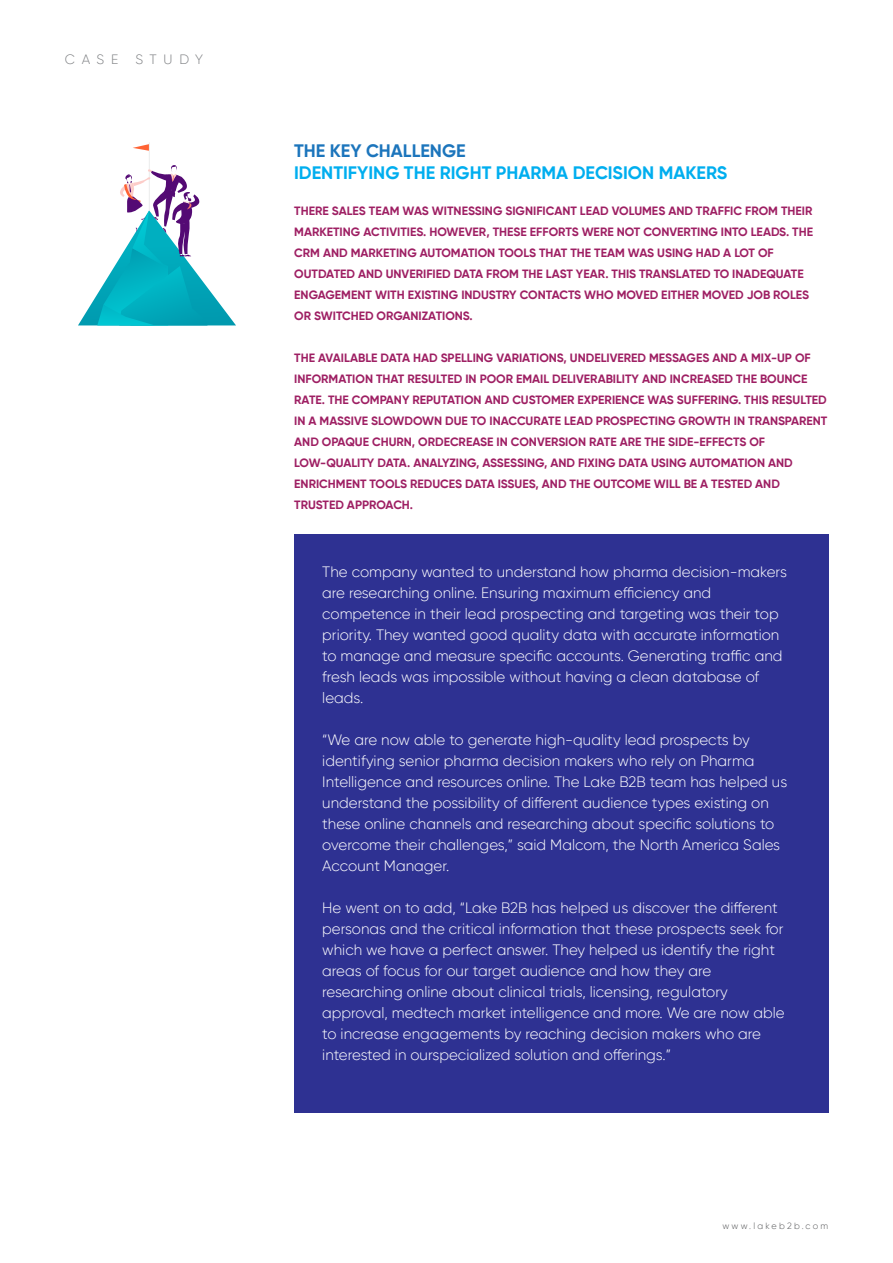
<style>
.page{position:relative;width:893px;height:1263px;background:#fff}
.page>*{position:absolute;margin:0;border:0;box-sizing:border-box;transform-origin:0 0}
.t1{font:700 18px "Gilroy";color:#00aeef}
.t2{font:700 18px "Gilroy";color:#1c75bc}
.t3{font:300 15px/21px "Gilroy";color:#fff}
.t4{font:300 13.5px "Gilroy";letter-spacing:.49em;color:#808285}
.t5{font:700 12px/21px "Gilroy";color:#9e1f63}
.t6{font:300 9px "Gilroy";letter-spacing:.25em;color:#58595b}
</style>
<div class="page">
<div style="left:294px;top:535px;width:535px;height:578px;background:#2e3192"></div>
<svg style="left:78px;top:143px;width:158px;height:182px"></svg>
<p class="t4" style="left:65px;top:51px;width:55px">CASE</p>
<p class="t4" style="left:135px;top:51px;width:69px">STUDY</p>
<p class="t2" style="left:294px;top:139px;width:173px">THE KEY CHALLENGE</p>
<p class="t1" style="left:294px;top:161px;width:435px">IDENTIFYING THE RIGHT PHARMA DECISION MAKERS</p>
<p class="t5" style="left:294px;top:200px;width:520px">THERE SALES TEAM WAS WITNESSING SIGNIFICANT LEAD VOLUMES AND TRAFFIC FROM THEIR MARKETING ACTIVITIES. HOWEVER, THESE EFFORTS WERE NOT CONVERTING INTO LEADS. THE CRM AND MARKETING AUTOMATION TOOLS THAT THE TEAM WAS USING HAD A LOT OF OUTDATED AND UNVERIFIED DATA FROM THE LAST YEAR. THIS TRANSLATED TO INADEQUATE ENGAGEMENT WITH EXISTING INDUSTRY CONTACTS WHO MOVED EITHER MOVED JOB ROLES OR SWITCHED ORGANIZATIONS.</p>
<p class="t5" style="left:294px;top:347px;width:535px">THE AVAILABLE DATA HAD SPELLING VARIATIONS, UNDELIVERED MESSAGES AND A MIX-UP OF INFORMATION THAT RESULTED IN POOR EMAIL DELIVERABILITY AND INCREASED THE BOUNCE RATE. THE COMPANY REPUTATION AND CUSTOMER EXPERIENCE WAS SUFFERING. THIS RESULTED IN A MASSIVE SLOWDOWN DUE TO INACCURATE LEAD PROSPECTING GROWTH IN TRANSPARENT AND OPAQUE CHURN, ORDECREASE IN CONVERSION RATE ARE THE SIDE-EFFECTS OF LOW-QUALITY DATA. ANALYZING, ASSESSING, AND FIXING DATA USING AUTOMATION AND ENRICHMENT TOOLS REDUCES DATA ISSUES, AND THE OUTCOME WILL BE A TESTED AND TRUSTED APPROACH.</p>
<p class="t3" style="left:322px;top:561px;width:466px">The company wanted to understand how pharma decision-makers are researching online. Ensuring maximum efficiency and competence in their lead prospecting and targeting was their top priority. They wanted good quality data with accurate information to manage and measure specific accounts. Generating traffic and fresh leads was impossible without having a clean database of leads.</p>
<p class="t3" style="left:322px;top:729px;width:466px">“We are now able to generate high-quality lead prospects by identifying senior pharma decision makers who rely on Pharma Intelligence and resources online. The Lake B2B team has helped us understand the possibility of different audience types existing on these online channels and researching about specific solutions to overcome their challenges,” said Malcom, the North America Sales Account Manager.</p>
<p class="t3" style="left:322px;top:897px;width:464px">He went on to add, “Lake B2B has helped us discover the different personas and the critical information that these prospects seek for which we have a perfect answer. They helped us identify the right areas of focus for our target audience and how they are researching online about clinical trials, licensing, regulatory approval, medtech market intelligence and more. We are now able to increase engagements by reaching decision makers who are interested in ourspecialized solution and offerings.”</p>
<p class="t6" style="left:722px;top:1220px;width:107px">www.lakeb2b.com</p>
</div>
